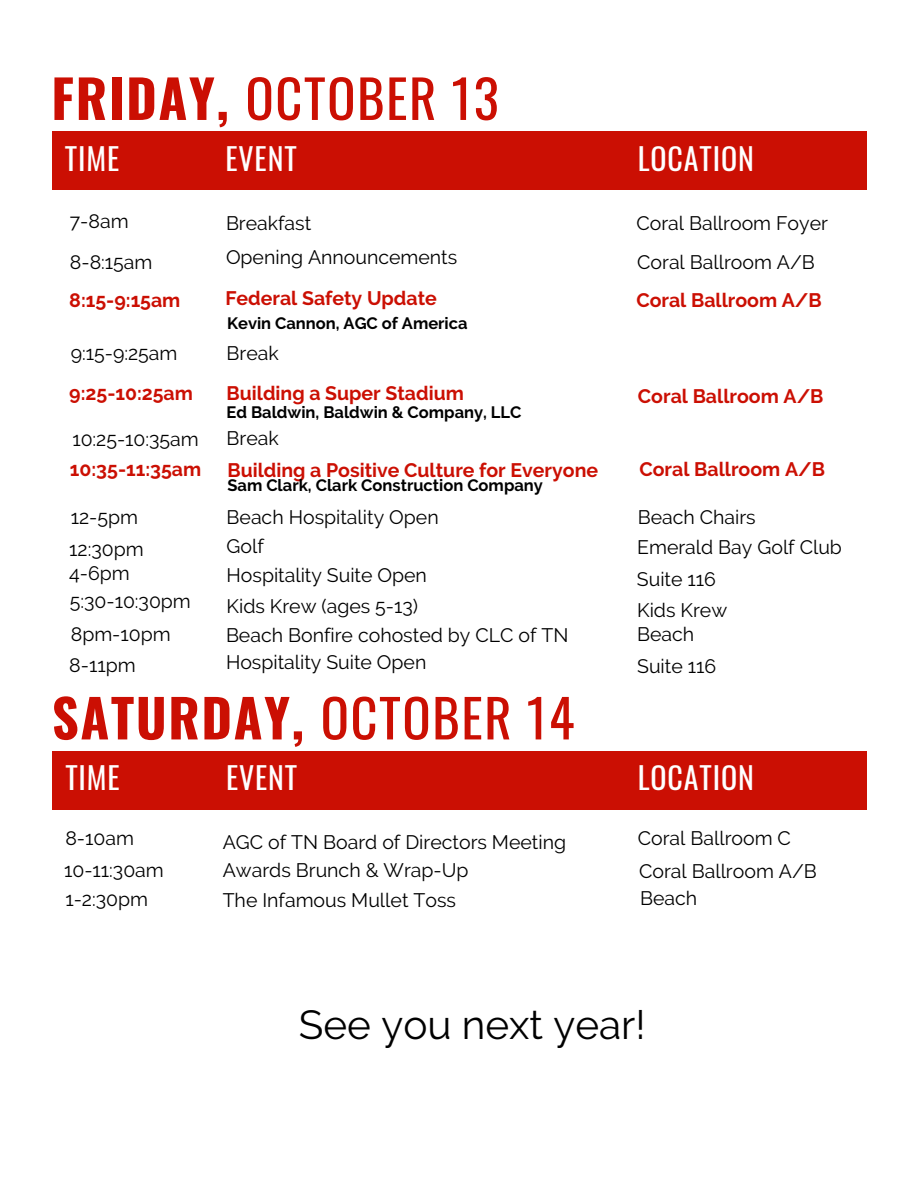
<style>
.page{position:relative;width:918px;height:1188px;background:#fff}
.page>*{position:absolute;margin:0;border:0;box-sizing:border-box;transform-origin:0 0}
.t1{font:700 52.5px "Oswald";letter-spacing:.03em;color:#cb0f03}
.t2{font:52.5px "Oswald";letter-spacing:.03em;color:#cb0f03}
.t3{font:40.5px "Raleway";color:#000}
.t4{font:30px "Oswald";letter-spacing:.03em;color:#fff}
.t5{font:19.5px "Raleway";color:#000}
.t6{font:700 19.5px "Raleway";color:#cb0f03}
.t7{font:700 16.5px "Raleway";color:#000}
.s1{font-weight:700}
.s2{font-weight:400}
</style>
<div class="page">
<div style="left:52px;top:131px;width:815px;height:59px;background:#cb0f03"></div>
<div style="left:52px;top:751px;width:815px;height:58px;background:#cb0f03"></div>
<p class="t2" style="left:51px;top:57px;width:449px"><span class="s1">FRIDAY,</span> OCTOBER 13</p>
<p class="t4" style="left:65px;top:135px;width:56px">TIME</p>
<p class="t4" style="left:225px;top:135px;width:73px">EVENT</p>
<p class="t4" style="left:638px;top:135px;width:118px">LOCATION</p>
<p class="t5" style="left:70px;top:210px;width:60px">7-8am</p>
<p class="t5" style="left:226px;top:212px;width:87px">Breakfast</p>
<p class="t5" style="left:636px;top:212px;width:193px">Coral Ballroom Foyer</p>
<p class="t5" style="left:70px;top:251px;width:84px">8-8:15am</p>
<p class="t5" style="left:226px;top:246px;width:233px">Opening Announcements</p>
<p class="t5" style="left:637px;top:251px;width:179px">Coral Ballroom A/B</p>
<p class="t6" style="left:225px;top:287px;width:213px">Federal Safety Update</p>
<p class="t7" style="left:227px;top:313px;width:242px">Kevin Cannon, AGC of America</p>
<p class="t5" style="left:227px;top:342px;width:54px">Break</p>
<p class="t6" style="left:69px;top:288px;width:113px">8:15-9:15am</p>
<p class="t6" style="left:636px;top:288px;width:187px">Coral Ballroom A/B</p>
<p class="t5" style="left:71px;top:342px;width:108px">9:15-9:25am</p>
<p class="t6" style="left:227px;top:382px;width:239px">Building a Super Stadium</p>
<p class="t7" style="left:227px;top:403px;width:296px">Ed Baldwin, Baldwin &amp; Company, LLC</p>
<p class="t6" style="left:69px;top:382px;width:125px">9:25-10:25am</p>
<p class="t6" style="left:638px;top:385px;width:187px">Coral Ballroom A/B</p>
<p class="t5" style="left:72px;top:428px;width:128px">10:25-10:35am</p>
<p class="t5" style="left:227px;top:426px;width:54px">Break</p>
<p class="t6" style="left:70px;top:457px;width:133px">10:35-11:35am</p>
<p class="t6" style="left:227px;top:459px;width:372px">Building a Positive Culture for Everyone</p>
<p class="t6" style="left:639px;top:457px;width:187px">Coral Ballroom A/B</p>
<p class="t7" style="left:227px;top:476px;width:317px">Sam Clark, Clark Construction Company</p>
<p class="t5" style="left:71px;top:505px;width:69px">12-5pm</p>
<p class="t5" style="left:227px;top:505px;width:214px">Beach Hospitality Open</p>
<p class="t5" style="left:69px;top:538px;width:76px">12:30pm</p>
<p class="t5" style="left:227px;top:535px;width:39px">Golf</p>
<p class="t5" style="left:69px;top:562px;width:62px">4-6pm</p>
<p class="t5" style="left:227px;top:564px;width:202px">Hospitality Suite Open</p>
<p class="t5" style="left:70px;top:590px;width:122px">5:30-10:30pm</p>
<p class="t5" style="left:227px;top:595px;width:193px">Kids Krew (ages 5-13)</p>
<p class="t5" style="left:71px;top:623px;width:101px">8pm-10pm</p>
<p class="t5" style="left:226px;top:624px;width:344px">Beach Bonfire cohosted by CLC of TN</p>
<p class="t5" style="left:69px;top:653px;width:68px">8-11pm</p>
<p class="t5" style="left:226px;top:651px;width:202px">Hospitality Suite Open</p>
<p class="t5" style="left:638px;top:505px;width:120px">Beach Chairs</p>
<p class="t5" style="left:637px;top:536px;width:206px">Emerald Bay Golf Club</p>
<p class="t5" style="left:637px;top:567px;width:80px">Suite 116</p>
<p class="t5" style="left:637px;top:599px;width:91px">Kids Krew</p>
<p class="t5" style="left:637px;top:623px;width:59px">Beach</p>
<p class="t5" style="left:637px;top:654px;width:80px">Suite 116</p>
<p class="t1" style="left:52px;top:677px;width:524px">SATURDAY, <span class="s2">OCTOBER 14</span></p>
<p class="t4" style="left:65px;top:755px;width:56px">TIME</p>
<p class="t4" style="left:226px;top:755px;width:73px">EVENT</p>
<p class="t4" style="left:638px;top:755px;width:118px">LOCATION</p>
<p class="t5" style="left:65px;top:827px;width:70px">8-10am</p>
<p class="t5" style="left:223px;top:830px;width:345px">AGC of TN Board of Directors Meeting</p>
<p class="t5" style="left:638px;top:827px;width:155px">Coral Ballroom C</p>
<p class="t5" style="left:64px;top:859px;width:101px">10-11:30am</p>
<p class="t5" style="left:223px;top:859px;width:247px">Awards Brunch &amp; Wrap-Up</p>
<p class="t5" style="left:639px;top:859px;width:179px">Coral Ballroom A/B</p>
<p class="t5" style="left:65px;top:887px;width:84px">1-2:30pm</p>
<p class="t5" style="left:223px;top:888px;width:235px">The Infamous Mullet Toss</p>
<p class="t5" style="left:640px;top:886px;width:59px">Beach</p>
<p class="t3" style="left:299px;top:1001px;width:348px">See you next year!</p>
</div>
